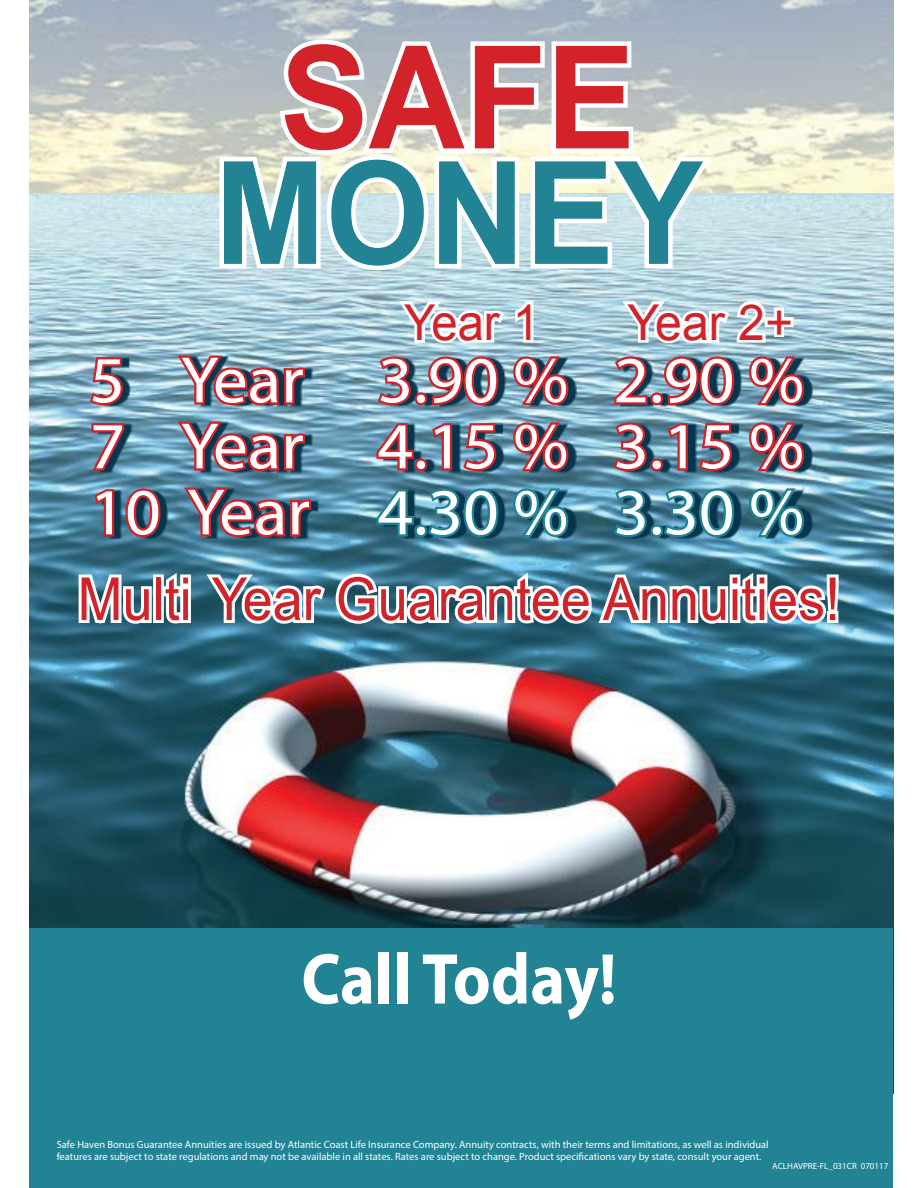
<style>
.page{position:relative;width:918px;height:1188px;background:#fff}
.page>*{position:absolute;margin:0;border:0;box-sizing:border-box;transform-origin:0 0}
.t1{font:700 143.1px "Arial";color:#218393;scale:.93 1}
.t2{font:700 143.1px "Arial";color:#d2232a;scale:.93 1}
.t3{font:700 72.6px "Myriad Pro";color:#fff;scale:.91 1}
.t4{font:66px/66px "Myriad Pro";color:#fff;text-align:justify;scale:1.05 1}
.t5{font:59.4px "Arial";color:#d2232a;scale:.91 1}
.t6{font:49.5px "Arial";color:#d2232a}
.t7{font:49.5px "Arial";color:#d2232a;scale:.95 1}
.t8{font:10.5px/12.6px "Myriad Pro";color:#fff}
.t9{font:9px "Myriad Pro";color:#fff}
</style>
<div class="page">
<img style="left:29px;top:0;width:864px;height:194px">
<img style="left:29px;top:194px;width:864px;height:734px">
<div style="left:29px;top:928px;width:864px;height:260px;background:#218393"></div>
<svg style="left:215px;top:34px;width:504px;height:241px"></svg>
<svg style="left:383px;top:357px;width:194px;height:127px;background:#6796ab"></svg>
<svg style="left:374px;top:354px;width:39px;height:54px;background:#936674"></svg>
<div style="left:415px;top:392px;width:12px;height:13px;border:4px solid #d2232a;border-radius:50%"></div>
<img style="left:426px;top:354px;width:75px;height:54px">
<svg style="left:511px;top:354px;width:60px;height:55px;background:#915765"></svg>
<svg style="left:374px;top:421px;width:42px;height:52px;background:#865a6a"></svg>
<div style="left:415px;top:458px;width:12px;height:13px;border:4px solid #d2232a;border-radius:50%"></div>
<svg style="left:430px;top:421px;width:24px;height:52px"></svg>
<svg style="left:461px;top:421px;width:38px;height:53px;background:#8c5c6b"></svg>
<svg style="left:511px;top:420px;width:60px;height:55px;background:#854e5d"></svg>
<svg style="left:621px;top:357px;width:192px;height:127px;background:#6e9bb0"></svg>
<svg style="left:610px;top:354px;width:40px;height:53px;background:#966876"></svg>
<div style="left:650px;top:392px;width:13px;height:13px;border:4px solid #d2232a;border-radius:50%"></div>
<svg style="left:662px;top:354px;width:74px;height:54px;background:#8f5261"></svg>
<svg style="left:747px;top:354px;width:59px;height:55px;background:#935765"></svg>
<svg style="left:610px;top:420px;width:39px;height:54px;background:#8b5e6c"></svg>
<div style="left:650px;top:458px;width:13px;height:13px;border:4px solid #d2232a;border-radius:50%"></div>
<svg style="left:665px;top:421px;width:25px;height:52px"></svg>
<svg style="left:696px;top:421px;width:38px;height:53px;background:#855564"></svg>
<svg style="left:747px;top:420px;width:59px;height:55px;background:#884e5d"></svg>
<svg style="left:393px;top:296px;width:143px;height:52px"></svg>
<svg style="left:617px;top:296px;width:179px;height:52px"></svg>
<svg style="left:97px;top:356px;width:222px;height:128px;background:#75a4ba"></svg>
<svg style="left:87px;top:355px;width:38px;height:53px;background:#9a6572"></svg>
<img style="left:174px;top:352px;width:133px;height:56px">
<svg style="left:89px;top:421px;width:38px;height:52px;background:#795e71"></svg>
<img style="left:174px;top:418px;width:133px;height:56px">
<svg style="left:76px;top:484px;width:766px;height:152px"></svg>
<h1 class="t2" style="left:280px;top:3px;width:384px">SAFE</h1>
<h1 class="t1" style="left:215px;top:118px;width:527px">MONEY</h1>
<h3 class="t4" style="left:90px;top:346px;width:211px">5 Year 7 Year 10 Year</h3>
<h3 class="t7" style="left:404px;top:290px;width:143px">Year 1</h3>
<h3 class="t6" style="left:628px;top:290px;width:167px">Year 2+</h3>
<h3 class="t4" style="left:378px;top:346px;width:183px">3.90 % 4.15 % 4.30 %</h3>
<h3 class="t4" style="left:614px;top:346px;width:183px">2.90 % 3.15 % 3.30 %</h3>
<h3 class="t5" style="left:78px;top:560px;width:839px">Multi Year Guarantee Annuities!</h3>
<h2 class="t3" style="left:301px;top:932px;width:348px">Call Today!</h2>
<p class="t8" style="left:57px;top:1138px;width:714px">Safe Haven Bonus Guarantee Annuities are issued by Atlantic Coast Life Insurance Company. Annuity contracts, with their terms and limitations, as well as individual features are subject to state regulations and may not be available in all states. Rates are subject to change. Product specifications vary by state, consult your agent.</p>
<p class="t9" style="left:772px;top:1160px;width:118px">ACLHAVPRE-FL_031CR 070117</p>
</div>
